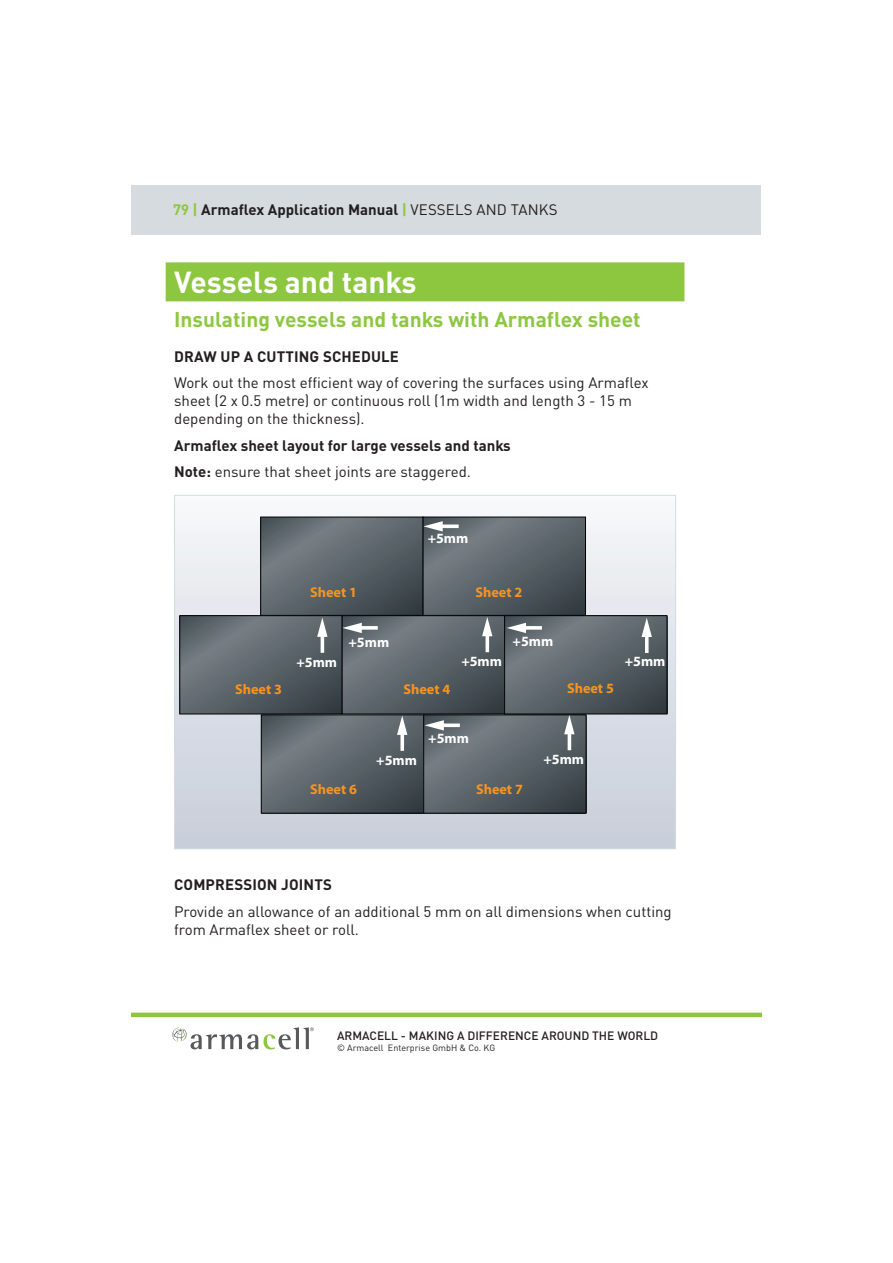
<style>
.page{position:relative;width:893px;height:1263px;background:#fff}
.page>*{position:absolute;margin:0;border:0;box-sizing:border-box;transform-origin:0 0}
.t1{font:700 30px "DIN Pro";color:#fff}
.t2{font:700 21px "DIN Pro";color:#8dc740}
.t3{font:15px/18px "DIN Pro";color:#231f20}
.t4{font:700 15px/26.5px "DIN Pro";color:#231f20}
.t5{font:700 14.1px "Myriad";color:#f79420}
.t6{font:700 14.1px "Myriad";color:#fff}
.t7{font:500 12px "DIN Pro";color:#231f20}
.t8{font:9px "DIN Pro";color:#231f20}
.s1{color:#8dc740}
.s2{font-weight:400}
</style>
<div class="page">
<div style="left:166px;top:262px;width:518px;height:39px;background:#8dc740"></div>
<svg style="left:176px;top:516px;width:498px;height:331px;background:#82898f"></svg>
<div style="left:132px;top:185px;width:629px;height:49px;background:#d5dbde"></div>
<svg style="left:172px;top:1027px;width:142px;height:22px"></svg>
<hr style="left:132px;top:1013px;width:629px;height:4px;background:#8dc740">
<p class="t4" style="left:173px;top:198px;width:386px"><span class="s1">79 |</span> Armaflex Application Manual <span class="s1">|</span> <span class="s2">VESSELS AND TANKS</span></p>
<h1 class="t1" style="left:174px;top:271px;width:244px">Vessels and tanks</h1>
<h2 class="t2" style="left:174px;top:312px;width:468px">Insulating vessels and tanks with Armaflex sheet</h2>
<p class="t4" style="left:174px;top:345px;width:226px">DRAW UP A CUTTING SCHEDULE</p>
<p class="t3" style="left:174px;top:375px;width:476px">Work out the most efficient way of covering the surfaces using Armaflex sheet (2 x 0.5 metre) or continuous roll (1m width and length 3 - 15 m depending on the thickness).</p>
<p class="t4" style="left:174px;top:434px;width:338px">Armaflex sheet layout for large vessels and tanks<br>Note: <span class="s2">ensure that sheet joints are staggered.</span></p>
<p class="t6" style="left:428px;top:533px;width:42px">+5mm</p>
<p class="t5" style="left:310px;top:587px;width:48px">Sheet 1</p>
<p class="t5" style="left:475px;top:587px;width:48px">Sheet 2</p>
<p class="t6" style="left:348px;top:637px;width:42px">+5mm</p>
<p class="t6" style="left:512px;top:636px;width:42px">+5mm</p>
<p class="t6" style="left:296px;top:657px;width:42px">+5mm</p>
<p class="t6" style="left:461px;top:656px;width:42px">+5mm</p>
<p class="t6" style="left:625px;top:656px;width:42px">+5mm</p>
<p class="t5" style="left:235px;top:684px;width:48px">Sheet 3</p>
<p class="t5" style="left:403px;top:684px;width:48px">Sheet 4</p>
<p class="t5" style="left:567px;top:683px;width:48px">Sheet 5</p>
<p class="t6" style="left:428px;top:733px;width:42px">+5mm</p>
<p class="t6" style="left:376px;top:755px;width:42px">+5mm</p>
<p class="t6" style="left:543px;top:754px;width:42px">+5mm</p>
<p class="t5" style="left:310px;top:784px;width:48px">Sheet 6</p>
<p class="t5" style="left:476px;top:784px;width:48px">Sheet 7</p>
<p class="t4" style="left:174px;top:873px;width:159px">COMPRESSION JOINTS</p>
<p class="t3" style="left:174px;top:904px;width:499px">Provide an allowance of an additional 5 mm on all dimensions when cutting from Armaflex sheet or roll.</p>
<p class="t7" style="left:337px;top:1029px;width:323px">ARMACELL - MAKING A DIFFERENCE AROUND THE WORLD</p>
<p class="t8" style="left:337px;top:1044px;width:160px">© Armacell Enterprise GmbH &amp; Co. KG</p>
</div>
